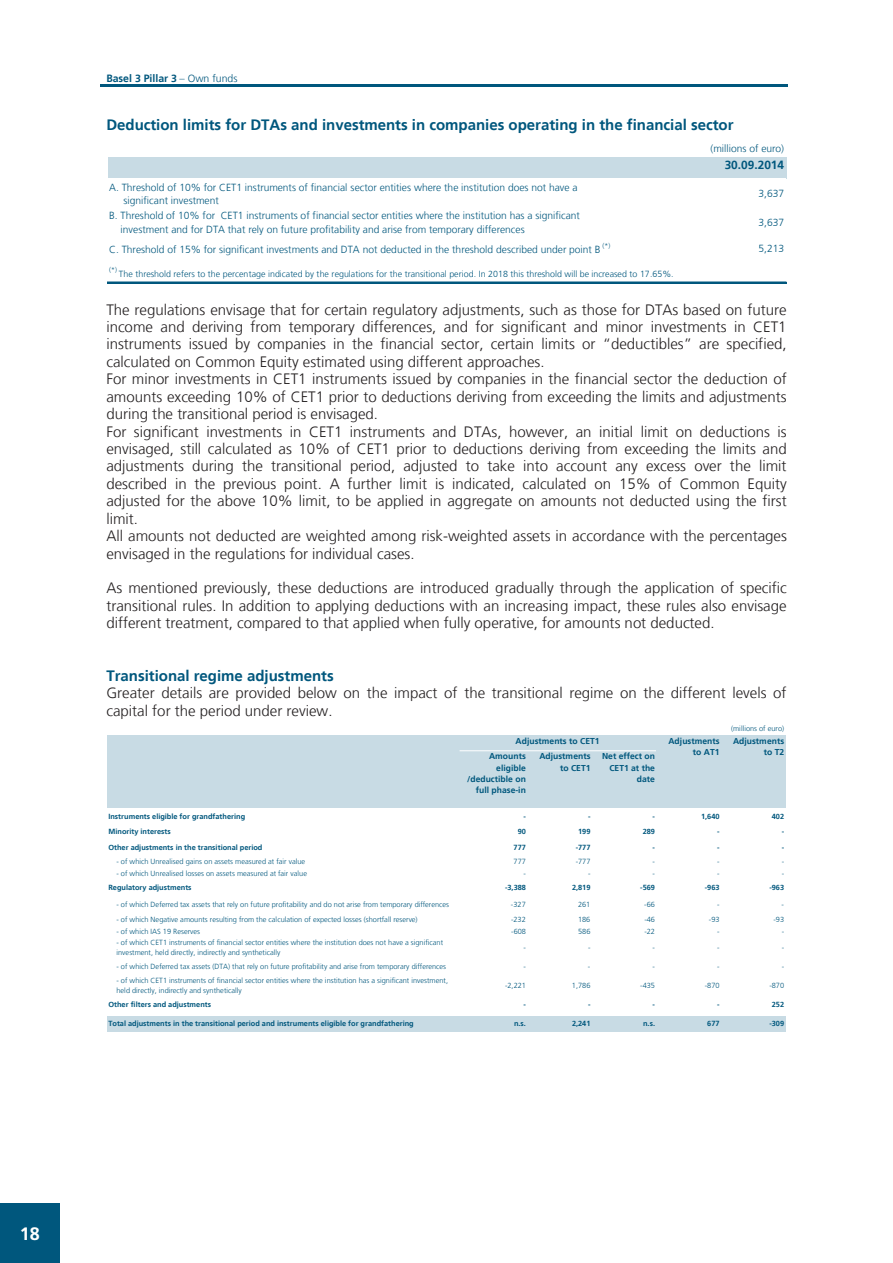
<style>
.page{position:relative;width:893px;height:1263px;background:#fff}
.page>*{position:absolute;margin:0;border:0;box-sizing:border-box;transform-origin:0 0}
.t1{font:700 18px "Frutiger";color:#fff}
.t2{font:300 15px/17.4px "Frutiger LT";color:#231f20}
.t3{font:700 15px "Frutiger LT";color:#00577d}
.t4{font:700 11.85px "Frutiger LT";color:#00577d}
.t5{font:700 10.5px "Frutiger LT";color:#00577d}
.t6{font:300 10.35px/13.5px "Frutiger LT";letter-spacing:-.005em;color:#00577d}
.t7{font:300 8.85px "Frutiger LT";letter-spacing:.005em;color:#00577d}
.t8{font:700 8.55px/11.2px "Frutiger LT";color:#00577d;text-align:right}
.t9{font:300 7.35px/9.8px "Frutiger LT";color:#00577d}
.t10{font:700 7.35px "Frutiger LT";color:#00577d}
.t11{font:300 6.9px "Frutiger LT";color:#00577d}
.s1{font-weight:300}
</style>
<div class="page">
<hr style="left:101px;top:84px;width:687px;height:3px;background:#00577d">
<div style="left:108px;top:157px;width:678px;height:22px;background:#c8dbe4"></div>
<hr style="left:107px;top:282px;width:679px;height:1px;background:#00577d">
<div style="left:107px;top:735px;width:679px;height:74px;background:#c8dbe4"></div>
<div style="left:107px;top:808px;width:352px;height:203px;background:#fff"></div>
<div style="left:459px;top:808px;width:327px;height:203px;background:#fff"></div>
<div style="left:107px;top:1016px;width:679px;height:16px;background:#c8dbe4"></div>
<hr style="left:460px;top:750px;width:196px;height:1px;background:#fff">
<div style="left:0;top:1203px;width:60px;height:60px;background:#00577d"></div>
<p class="t5" style="left:106px;top:73px;width:133px">Basel 3 Pillar 3 <span class="s1">– Own funds</span></p>
<p class="t3" style="left:106px;top:116px;width:629px">Deduction limits for DTAs and investments in companies operating in the financial sector</p>
<p class="t6" style="left:710px;top:142px;width:75px">(millions of euro)</p>
<p class="t4" style="left:725px;top:158px;width:61px">30.09.2014</p>
<p class="t6" style="left:123px;top:180px;width:456px;text-indent:-14px">A. Threshold of 10% for CET1 instruments of financial sector entities where the institution does not have a significant investment</p>
<p class="t6" style="left:758px;top:187px;width:27px">3,637</p>
<p class="t6" style="left:121px;top:209px;width:461px;text-indent:-11px">B. Threshold of 10% for CET1 instruments of financial sector entities where the institution has a significant investment and for DTA that rely on future profitability and arise from temporary differences</p>
<p class="t6" style="left:758px;top:216px;width:27px">3,637</p>
<p class="t6" style="left:109px;top:242px;width:493px">C. Threshold of 15% for significant investments and DTA not deducted in the threshold described under point B</p>
<p class="t11" style="left:602px;top:241px;width:9px">(*)</p>
<p class="t6" style="left:758px;top:241px;width:27px">5,213</p>
<p class="t11" style="left:109px;top:265px;width:9px">(*)</p>
<p class="t7" style="left:119px;top:269px;width:556px">The threshold refers to the percentage indicated by the regulations for the transitional period. In 2018 this threshold will be increased to 17.65%.</p>
<p class="t2" style="left:106px;top:301px;width:682px">The regulations envisage that for certain regulatory adjustments, such as those for DTAs based on future income and deriving from temporary differences, and for significant and minor investments in CET1 instruments issued by companies in the financial sector, certain limits or “deductibles” are specified, calculated on Common Equity estimated using different approaches.<br>For minor investments in CET1 instruments issued by companies in the financial sector the deduction of amounts exceeding 10% of CET1 prior to deductions deriving from exceeding the limits and adjustments during the transitional period is envisaged.<br>For significant investments in CET1 instruments and DTAs, however, an initial limit on deductions is envisaged, still calculated as 10% of CET1 prior to deductions deriving from exceeding the limits and adjustments during the transitional period, adjusted to take into account any excess over the limit described in the previous point. A further limit is indicated, calculated on 15% of Common Equity adjusted for the above 10% limit, to be applied in aggregate on amounts not deducted using the first limit.<br>All amounts not deducted are weighted among risk-weighted assets in accordance with the percentages envisaged in the regulations for individual cases.</p>
<p class="t2" style="left:106px;top:580px;width:682px;text-align:justify">As mentioned previously, these deductions are introduced gradually through the application of specific transitional rules. In addition to applying deductions with an increasing impact, these rules also envisage different treatment, compared to that applied when fully operative, for amounts not deducted.</p>
<p class="t3" style="left:106px;top:667px;width:229px">Transitional regime adjustments</p>
<p class="t2" style="left:106px;top:684px;width:682px">Greater details are provided below on the impact of the transitional regime on the different levels of capital for the period under review.</p>
<p class="t9" style="left:731px;top:724px;width:55px">(millions of euro)</p>
<p class="t8" style="left:467px;top:751px;width:60px">Amounts eligible /deductible on full phase-in</p>
<p class="t8" style="left:539px;top:751px;width:53px">Adjustments to CET1</p>
<p class="t8" style="left:602px;top:751px;width:54px">Net effect on<br>CET1 at the date</p>
<p class="t10" style="left:108px;top:812px;width:138px">Instruments eligible for grandfathering</p>
<p class="t10" style="left:523px;top:812px;width:4px">-</p>
<p class="t10" style="left:588px;top:812px;width:4px">-</p>
<p class="t10" style="left:653px;top:812px;width:4px">-</p>
<p class="t10" style="left:701px;top:812px;width:20px">1,640</p>
<p class="t10" style="left:772px;top:812px;width:14px">402</p>
<p class="t10" style="left:108px;top:827px;width:64px">Minority interests</p>
<p class="t10" style="left:518px;top:827px;width:10px">90</p>
<p class="t10" style="left:578px;top:827px;width:14px">199</p>
<p class="t10" style="left:643px;top:827px;width:14px">289</p>
<p class="t10" style="left:717px;top:827px;width:4px">-</p>
<p class="t10" style="left:782px;top:827px;width:4px">-</p>
<p class="t10" style="left:108px;top:843px;width:156px">Other adjustments in the transitional period</p>
<p class="t10" style="left:514px;top:843px;width:14px">777</p>
<p class="t10" style="left:576px;top:843px;width:16px">-777</p>
<p class="t10" style="left:653px;top:843px;width:4px">-</p>
<p class="t10" style="left:717px;top:843px;width:4px">-</p>
<p class="t10" style="left:782px;top:843px;width:4px">-</p>
<p class="t9" style="left:116px;top:856px;width:190px">- of which Unrealised gains on assets measured at fair value</p>
<p class="t9" style="left:514px;top:856px;width:14px">777</p>
<p class="t9" style="left:576px;top:856px;width:16px">-777</p>
<p class="t9" style="left:653px;top:856px;width:4px">-</p>
<p class="t9" style="left:717px;top:856px;width:4px">-</p>
<p class="t9" style="left:782px;top:856px;width:4px">-</p>
<p class="t9" style="left:116px;top:868px;width:192px">- of which Unrealised losses on assets measured at fair value</p>
<p class="t9" style="left:523px;top:868px;width:4px">-</p>
<p class="t9" style="left:588px;top:868px;width:4px">-</p>
<p class="t9" style="left:653px;top:868px;width:4px">-</p>
<p class="t9" style="left:717px;top:868px;width:4px">-</p>
<p class="t9" style="left:782px;top:868px;width:4px">-</p>
<p class="t10" style="left:108px;top:883px;width:85px">Regulatory adjustments</p>
<p class="t10" style="left:505px;top:883px;width:22px">-3,388</p>
<p class="t10" style="left:572px;top:883px;width:20px">2,819</p>
<p class="t10" style="left:640px;top:883px;width:16px">-569</p>
<p class="t10" style="left:705px;top:883px;width:16px">-963</p>
<p class="t10" style="left:769px;top:883px;width:16px">-963</p>
<p class="t9" style="left:116px;top:899px;width:334px">- of which Deferred tax assets that rely on future profitability and do not arise from temporary differences</p>
<p class="t9" style="left:511px;top:899px;width:16px">-327</p>
<p class="t9" style="left:578px;top:899px;width:14px">261</p>
<p class="t9" style="left:644px;top:899px;width:12px">-66</p>
<p class="t9" style="left:717px;top:899px;width:4px">-</p>
<p class="t9" style="left:782px;top:899px;width:4px">-</p>
<p class="t9" style="left:116px;top:915px;width:303px">- of which Negative amounts resulting from the calculation of expected losses (shortfall reserve)</p>
<p class="t9" style="left:511px;top:915px;width:16px">-232</p>
<p class="t9" style="left:578px;top:915px;width:14px">186</p>
<p class="t9" style="left:644px;top:915px;width:12px">-46</p>
<p class="t9" style="left:709px;top:915px;width:12px">-93</p>
<p class="t9" style="left:773px;top:915px;width:12px">-93</p>
<p class="t9" style="left:116px;top:927px;width:85px">- of which IAS 19 Reserves</p>
<p class="t9" style="left:511px;top:927px;width:16px">-608</p>
<p class="t9" style="left:578px;top:927px;width:14px">586</p>
<p class="t9" style="left:644px;top:927px;width:12px">-22</p>
<p class="t9" style="left:717px;top:927px;width:4px">-</p>
<p class="t9" style="left:782px;top:927px;width:4px">-</p>
<p class="t9" style="left:116px;top:938px;width:328px">- of which CET1 instruments of financial sector entities where the institution does not have a significant investment, held directly, indirectly and synthetically</p>
<p class="t9" style="left:523px;top:943px;width:4px">-</p>
<p class="t9" style="left:588px;top:943px;width:4px">-</p>
<p class="t9" style="left:653px;top:943px;width:4px">-</p>
<p class="t9" style="left:717px;top:943px;width:4px">-</p>
<p class="t9" style="left:782px;top:943px;width:4px">-</p>
<p class="t9" style="left:116px;top:962px;width:331px">- of which Deferred tax assets (DTA) that rely on future profitability and arise from temporary differences</p>
<p class="t9" style="left:523px;top:962px;width:4px">-</p>
<p class="t9" style="left:588px;top:962px;width:4px">-</p>
<p class="t9" style="left:653px;top:962px;width:4px">-</p>
<p class="t9" style="left:717px;top:962px;width:4px">-</p>
<p class="t9" style="left:782px;top:962px;width:4px">-</p>
<p class="t9" style="left:116px;top:976px;width:333px">- of which CET1 instruments of financial sector entities where the institution has a significant investment, held directly, indirectly and synthetically</p>
<p class="t9" style="left:505px;top:981px;width:22px">-2,221</p>
<p class="t9" style="left:572px;top:981px;width:20px">1,786</p>
<p class="t9" style="left:640px;top:981px;width:16px">-435</p>
<p class="t9" style="left:705px;top:981px;width:16px">-870</p>
<p class="t9" style="left:769px;top:981px;width:16px">-870</p>
<p class="t10" style="left:108px;top:1000px;width:104px">Other filters and adjustments</p>
<p class="t10" style="left:523px;top:1000px;width:4px">-</p>
<p class="t10" style="left:588px;top:1000px;width:4px">-</p>
<p class="t10" style="left:653px;top:1000px;width:4px">-</p>
<p class="t10" style="left:717px;top:1000px;width:4px">-</p>
<p class="t10" style="left:772px;top:1000px;width:14px">252</p>
<p class="t10" style="left:108px;top:1019px;width:307px">Total adjustments in the transitional period and instruments eligible for grandfathering</p>
<p class="t10" style="left:514px;top:1019px;width:13px">n.s.</p>
<p class="t10" style="left:572px;top:1019px;width:20px">2,241</p>
<p class="t10" style="left:643px;top:1019px;width:13px">n.s.</p>
<p class="t10" style="left:707px;top:1019px;width:14px">677</p>
<p class="t10" style="left:769px;top:1019px;width:16px">-309</p>
<p class="t8" style="left:516px;top:735px;width:86px">Adjustments to CET1</p>
<p class="t8" style="left:668px;top:735px;width:53px">Adjustments to AT1</p>
<p class="t8" style="left:733px;top:735px;width:53px">Adjustments to T2</p>
<p class="t1" style="left:20px;top:1223px;width:22px">18</p>
</div>
